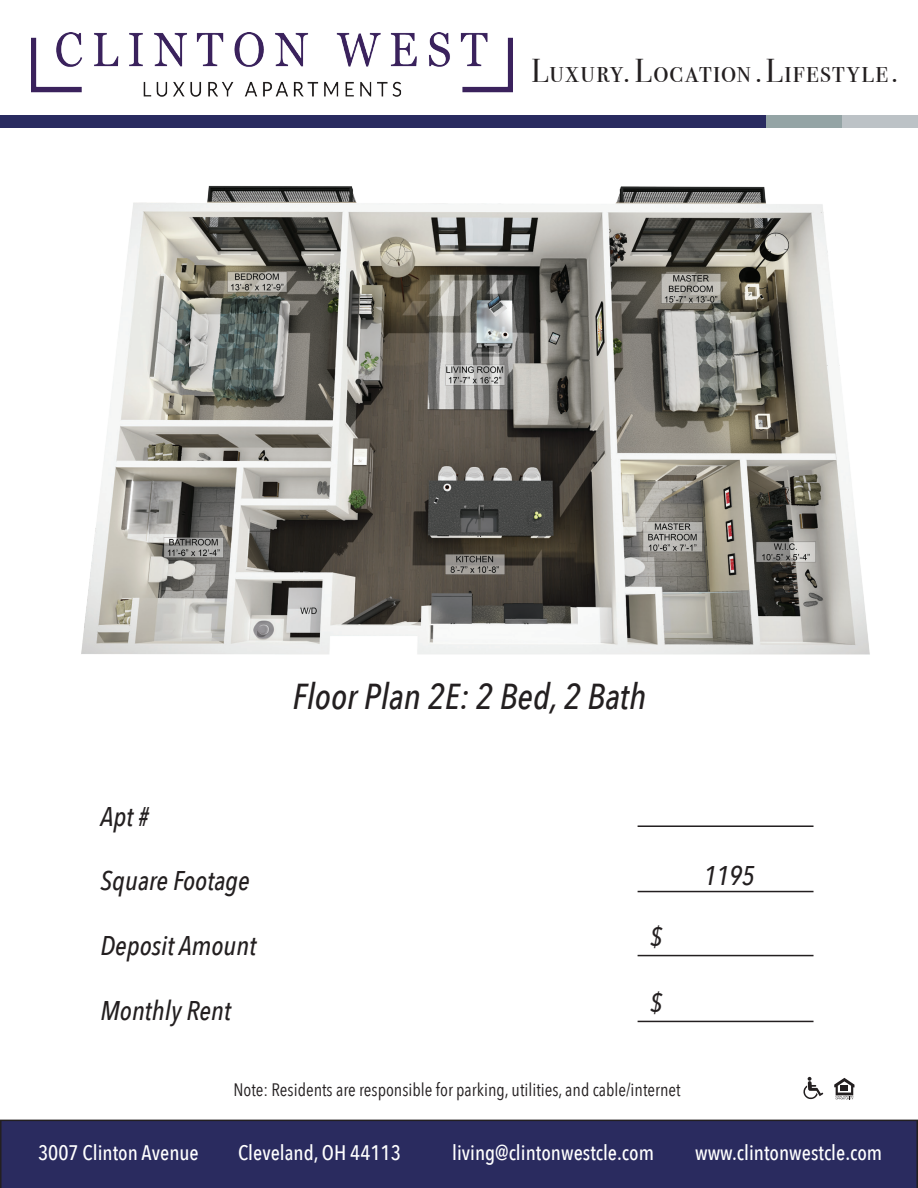
<style>
.page{position:relative;width:918px;height:1188px;background:#fff}
.page>*{position:absolute;margin:0;border:0;box-sizing:border-box;transform-origin:0 0}
.t1{font:italic 500 36px "Avenir Next Condensed";color:#231f20}
.t2{font:33px "Bodoni Svty Two SCITCTT";letter-spacing:.045em;color:#231f20;scale:.91 1}
.t3{font:italic 500 27px "Avenir Next Condensed";color:#231f20}
.t4{font:500 21px "Avenir Next Condensed";color:#fff}
.t5{font:18px "Avenir Next Condensed";color:#231f20}
</style>
<div class="page">
<hr style="left:638px;top:891px;width:176px;height:1px;background:#231f20">
<hr style="left:638px;top:955px;width:176px;height:1px;background:#231f20">
<hr style="left:638px;top:1021px;width:176px;height:1px;background:#231f20">
<div style="left:0;top:1120px;width:918px;height:68px;background:#2a2b5f"></div>
<hr style="left:638px;top:825px;width:176px;height:2px;background:#231f20">
<div style="left:842px;top:116px;width:76px;height:12px;background:#bcc2c6"></div>
<div style="left:765px;top:116px;width:77px;height:12px;background:#94a4a5"></div>
<div style="left:0;top:116px;width:765px;height:12px;background:#292b60"></div>
<img style="left:32px;top:32px;width:480px;height:65px">
<svg style="left:803px;top:1077px;width:20px;height:22px"></svg>
<svg style="left:834px;top:1078px;width:20px;height:21px"></svg>
<img style="left:81px;top:185px;width:789px;height:470px">
<h2 class="t2" style="left:532px;top:51px;width:405px">Luxury. Location. Lifestyle.</h2>
<p class="t1" style="left:292px;top:675px;width:356px">Floor Plan 2E: 2 Bed, 2 Bath</p>
<p class="t3" style="left:100px;top:800px;width:50px">Apt #</p>
<p class="t3" style="left:100px;top:865px;width:151px">Square Footage</p>
<p class="t3" style="left:100px;top:929px;width:157px">Deposit Amount</p>
<p class="t3" style="left:100px;top:994px;width:132px">Monthly Rent</p>
<p class="t3" style="left:650px;top:921px;width:14px">$</p>
<p class="t3" style="left:650px;top:986px;width:14px">$</p>
<p class="t5" style="left:233px;top:1074px;width:449px">Note: Residents are responsible for parking, utilities, and cable/internet</p>
<p class="t3" style="left:703px;top:859px;width:53px">1195</p>
<p class="t4" style="left:38px;top:1139px;width:162px">3007 Clinton Avenue</p>
<p class="t4" style="left:238px;top:1139px;width:164px">Cleveland, OH 44113</p>
<p class="t4" style="left:452px;top:1140px;width:203px">living@clintonwestcle.com</p>
<p class="t4" style="left:695px;top:1140px;width:189px">www.clintonwestcle.com</p>
</div>
